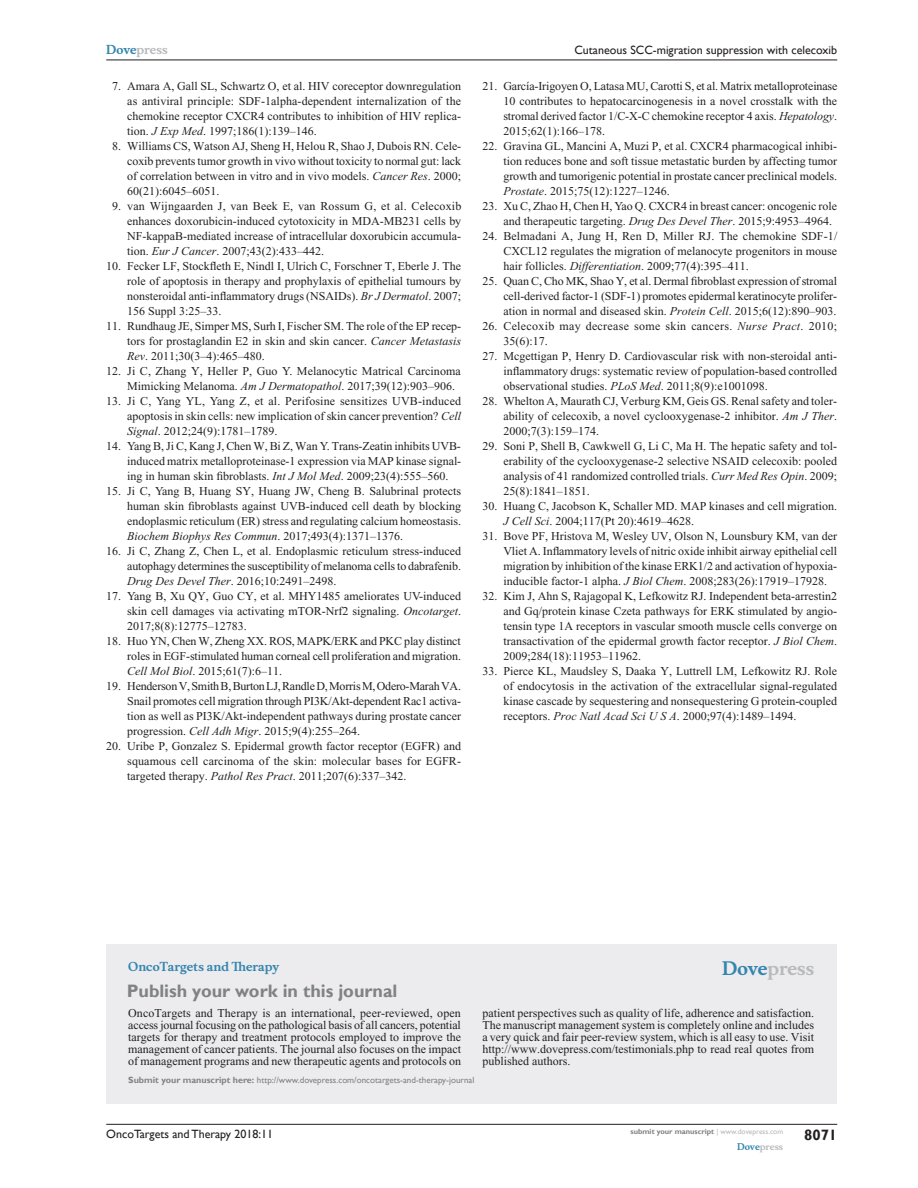
<style>
.page{position:relative;width:918px;height:1188px;background:#fff}
.page>*{position:absolute;margin:0;border:0;box-sizing:border-box;transform-origin:0 0}
.PromBx-H1{font:700 18px "Gill Sans";color:#808285}
.PromBx-Brand{font:700 18px "Musee";color:#b8b9bc}
.t1{font:700 15px "Gill Sans";color:#231f20}
.RefNL2{font:12px/15px "Times New Roman";color:#231f20;text-align:justify}
.PromBx-Tx{font:12px/12px "Times New Roman";color:#231f20;text-align:justify}
.t2{font:12px "Gill Sans";color:#231f20}
.RefNL2-2{font:12px/15px "Times New Roman";letter-spacing:.025em;color:#231f20}
.PromBx-JrnlName{font:700 12px "Musee";color:#3485ae}
.t3{font:700 12px "Musee";color:#b8b9bc}
.PromBx-SubmitMssWebA{font:9px "Gill Sans";color:#808285}
.t4{font:700 9px "Musee";color:#b8b9bc}
.t5{font:700 7.5px "Gill Sans";color:#808285}
.s1{color:#3485ae}
.s2{font-style:italic}
.s3{font-weight:700}
.s4{font-weight:400;color:#b8b9bc}
</style>
<div class="page">
<div style="left:106px;top:944px;width:731px;height:159px;background:#ececee"></div>
<hr style="left:106px;top:1124px;width:731px;height:1px;background:#231f20">
<hr style="left:106px;top:60px;width:731px;height:1px;background:#231f20">
<p class="t3" style="left:106px;top:43px;width:63px"><span class="s1">Dove</span>press</p>
<p class="RefNL2" style="left:127px;top:79px;width:335px;text-indent:-15px">7. Amara A, Gall SL, Schwartz O, et al. HIV coreceptor downregulation as antiviral principle: SDF-1alpha-dependent internalization of the chemokine receptor CXCR4 contributes to inhibition of HIV replica&shy;tion. <span class="s2">J Exp Med</span>. 1997;186(1):139–146.</p>
<p class="RefNL2" style="left:127px;top:139px;width:335px;text-indent:-15px">8. Williams CS, Watson AJ, Sheng H, Helou R, Shao J, Dubois RN. Cele&shy;coxib prevents tumor growth in vivo without toxicity to normal gut: lack of correlation between in vitro and in vivo models. <span class="s2">Cancer Res</span>. 2000; 60(21):6045–6051.</p>
<p class="RefNL2" style="left:127px;top:199px;width:336px;text-indent:-15px">9. van Wijngaarden J, van Beek E, van Rossum G, et al. Celecoxib enhances doxorubicin-induced cytotoxicity in MDA-MB231 cells by NF-kappaB-mediated increase of intracellular doxorubicin accumula&shy;tion. <span class="s2">Eur J Cancer</span>. 2007;43(2):433–442.</p>
<p class="RefNL2" style="left:127px;top:259px;width:335px;text-indent:-21px">10. Fecker LF, Stockfleth E, Nindl I, Ulrich C, Forschner T, Eberle J. The role of apoptosis in therapy and prophylaxis of epithelial tumours by nonsteroidal anti-inflammatory drugs (NSAIDs). <span class="s2">Br J Dermatol</span>. 2007; 156 Suppl 3:25–33.</p>
<p class="RefNL2" style="left:127px;top:319px;width:335px;text-indent:-21px">11. Rundhaug JE, Simper MS, Surh I, Fischer SM. The role of the EP recep&shy;tors for prostaglandin E2 in skin and skin cancer. <span class="s2">Cancer Metastasis Rev</span>. 2011;30(3–4):465–480.</p>
<p class="RefNL2" style="left:127px;top:364px;width:335px;text-indent:-21px">12. Ji C, Zhang Y, Heller P, Guo Y. Melanocytic Matrical Carcinoma<br>Mimicking Melanoma. <span class="s2">Am J Dermatopathol</span>. 2017;39(12):903–906.</p>
<p class="RefNL2" style="left:127px;top:394px;width:335px;text-indent:-21px">13. Ji C, Yang YL, Yang Z, et al. Perifosine sensitizes UVB-induced apoptosis in skin cells: new implication of skin cancer prevention? <span class="s2">Cell Signal</span>. 2012;24(9):1781–1789.</p>
<p class="RefNL2" style="left:127px;top:439px;width:335px;text-indent:-21px">14. Yang B, Ji C, Kang J, Chen W, Bi Z, Wan Y. Trans-Zeatin inhibits UVB&shy;induced matrix metalloproteinase-1 expression via MAP kinase signal&shy;ing in human skin fibroblasts. <span class="s2">Int J Mol Med</span>. 2009;23(4):555–560.</p>
<p class="RefNL2" style="left:127px;top:484px;width:335px;text-indent:-21px">15. Ji C, Yang B, Huang SY, Huang JW, Cheng B. Salubrinal protects human skin fibroblasts against UVB-induced cell death by blocking endoplasmic reticulum (ER) stress and regulating calcium homeostasis.<br><span class="s2">Biochem Biophys Res Commun</span>. 2017;493(4):1371–1376.</p>
<p class="RefNL2" style="left:127px;top:544px;width:335px;text-indent:-21px">16. Ji C, Zhang Z, Chen L, et al. Endoplasmic reticulum stress-induced autophagy determines the susceptibility of melanoma cells to dabrafenib.<br><span class="s2">Drug Des Devel Ther</span>. 2016;10:2491–2498.</p>
<p class="RefNL2" style="left:127px;top:589px;width:335px;text-indent:-21px">17. Yang B, Xu QY, Guo CY, et al. MHY1485 ameliorates UV-induced skin cell damages via activating mTOR-Nrf2 signaling. <span class="s2">Oncotarget</span>.<br>2017;8(8):12775–12783.</p>
<p class="RefNL2" style="left:127px;top:634px;width:335px;text-indent:-21px">18. Huo YN, Chen W, Zheng XX. ROS, MAPK/ERK and PKC play distinct roles in EGF-stimulated human corneal cell proliferation and migration.<br><span class="s2">Cell Mol Biol</span>. 2015;61(7):6–11.</p>
<p class="RefNL2" style="left:127px;top:679px;width:335px;text-indent:-21px">19. Henderson V, Smith B, Burton LJ, Randle D, Morris M, Odero-Marah VA.<br>Snail promotes cell migration through PI3K/Akt-dependent Rac1 activa&shy;tion as well as PI3K/Akt-independent pathways during prostate cancer progression. <span class="s2">Cell Adh Migr</span>. 2015;9(4):255–264.</p>
<p class="RefNL2" style="left:127px;top:739px;width:335px;text-indent:-21px">20. Uribe P, Gonzalez S. Epidermal growth factor receptor (EGFR) and squamous cell carcinoma of the skin: molecular bases for EGFR&shy;targeted therapy. <span class="s2">Pathol Res Pract</span>. 2011;207(6):337–342.</p>
<p class="t2" style="left:574px;top:43px;width:65px">Cutaneous SCC</p>
<p class="t2" style="left:653px;top:43px;width:186px">-migration suppression with celecoxib</p>
<p class="RefNL2" style="left:503px;top:79px;width:336px;text-indent:-21px">21. García-Irigoyen O, Latasa MU, Carotti S, et al. Matrix metalloproteinase 10 contributes to hepatocarcinogenesis in a novel crosstalk with the stromal derived factor 1/C-X-C chemokine receptor 4 axis. <span class="s2">Hepatology</span>.<br>2015;62(1):166–178.</p>
<p class="RefNL2" style="left:503px;top:139px;width:335px;text-indent:-21px">22. Gravina GL, Mancini A, Muzi P, et al. CXCR4 pharmacogical inhibi&shy;tion reduces bone and soft tissue metastatic burden by affecting tumor growth and tumorigenic potential in prostate cancer preclinical models.<br><span class="s2">Prostate</span>. 2015;75(12):1227–1246.</p>
<p class="RefNL2" style="left:503px;top:199px;width:335px;text-indent:-21px">23. Xu C, Zhao H, Chen H, Yao Q. CXCR4 in breast cancer: oncogenic role and therapeutic targeting. <span class="s2">Drug Des Devel Ther</span>. 2015;9:4953–4964.</p>
<p class="RefNL2" style="left:503px;top:229px;width:335px;text-indent:-21px">24. Belmadani A, Jung H, Ren D, Miller RJ. The chemokine SDF-1/ CXCL12 regulates the migration of melanocyte progenitors in mouse hair follicles. <span class="s2">Differentiation</span>. 2009;77(4):395–411.</p>
<p class="RefNL2" style="left:503px;top:274px;width:335px;text-indent:-21px">25. Quan C, Cho MK, Shao Y, et al. Dermal fibroblast expression of stromal cell-derived factor-1 (SDF-1) promotes epidermal keratinocyte prolifer&shy;ation in normal and diseased skin. <span class="s2">Protein Cell</span>. 2015;6(12):890–903.</p>
<p class="RefNL2-2" style="left:503px;top:319px;width:335px;text-indent:-21px">26. Celecoxib may decrease some skin cancers. <span class="s2">Nurse Pract</span>. 2010;<br>35(6):17.</p>
<p class="RefNL2" style="left:503px;top:349px;width:335px;text-indent:-21px">27. Mcgettigan P, Henry D. Cardiovascular risk with non-steroidal anti&shy;inflammatory drugs: systematic review of population-based controlled observational studies. <span class="s2">PLoS Med</span>. 2011;8(9):e1001098.</p>
<p class="RefNL2" style="left:503px;top:394px;width:335px;text-indent:-21px">28. Whelton A, Maurath CJ, Verburg KM, Geis GS. Renal safety and toler&shy;ability of celecoxib, a novel cyclooxygenase-2 inhibitor. <span class="s2">Am J Ther</span>.<br>2000;7(3):159–174.</p>
<p class="RefNL2" style="left:503px;top:439px;width:335px;text-indent:-21px">29. Soni P, Shell B, Cawkwell G, Li C, Ma H. The hepatic safety and tol&shy;erability of the cyclooxygenase-2 selective NSAID celecoxib: pooled analysis of 41 randomized controlled trials. <span class="s2">Curr Med Res Opin</span>. 2009; 25(8):1841–1851.</p>
<p class="RefNL2" style="left:503px;top:499px;width:335px;text-indent:-21px">30. Huang C, Jacobson K, Schaller MD. MAP kinases and cell migration.<br><span class="s2">J Cell Sci</span>. 2004;117(Pt 20):4619–4628.</p>
<p class="RefNL2" style="left:503px;top:529px;width:335px;text-indent:-21px">31. Bove PF, Hristova M, Wesley UV, Olson N, Lounsbury KM, van der Vliet A. Inflammatory levels of nitric oxide inhibit airway epithelial cell migration by inhibition of the kinase ERK1/2 and activation of hypoxia&shy;inducible factor-1 alpha. <span class="s2">J Biol Chem</span>. 2008;283(26):17919–17928.</p>
<p class="RefNL2" style="left:503px;top:589px;width:335px;text-indent:-21px">32. Kim J, Ahn S, Rajagopal K, Lefkowitz RJ. Independent beta-arrestin2 and Gq/protein kinase Czeta pathways for ERK stimulated by angio&shy;tensin type 1A receptors in vascular smooth muscle cells converge on transactivation of the epidermal growth factor receptor. <span class="s2">J Biol Chem</span>.<br>2009;284(18):11953–11962.</p>
<p class="RefNL2" style="left:503px;top:664px;width:335px;text-indent:-21px">33. Pierce KL, Maudsley S, Daaka Y, Luttrell LM, Lefkowitz RJ. Role of endocytosis in the activation of the extracellular signal-regulated kinase cascade by sequestering and nonsequestering G protein-coupled receptors. <span class="s2">Proc Natl Acad Sci U S A</span>. 2000;97(4):1489–1494.</p>
<p class="PromBx-JrnlName" style="left:128px;top:959px;width:152px">OncoTargets and Therapy</p>
<p class="PromBx-H1" style="left:127px;top:980px;width:272px">Publish your work in this journal</p>
<p class="PromBx-Brand" style="left:722px;top:958px;width:94px"><span class="s1">Dove</span>press</p>
<p class="PromBx-Tx" style="left:128px;top:1007px;width:334px">OncoTargets and Therapy is an international, peer-reviewed, open access journal focusing on the pathological basis of all cancers, potential targets for therapy and treatment protocols employed to improve the management of cancer patients. The journal also focuses on the impact of management programs and new therapeutic agents and protocols on</p>
<p class="PromBx-Tx" style="left:482px;top:1007px;width:333px">patient perspectives such as quality of life, adherence and satisfaction.<br>The manuscript management system is completely online and includes a very quick and fair peer-review system, which is all easy to use. Visit http://www.dovepress.com/testimonials.php to read real quotes from published authors.</p>
<p class="PromBx-SubmitMssWebA" style="left:128px;top:1075px;width:348px"><span class="s3">Submit your manuscript here:</span> http://www.dovepress.com/oncotargets-and-therapy-journal</p>
<p class="t2" style="left:106px;top:1127px;width:168px">OncoTargets and Therapy 2018:11</p>
<p class="t5" style="left:631px;top:1127px;width:154px">submit your manuscript <span class="s4">| www.dovepress.com</span></p>
<p class="t4" style="left:737px;top:1141px;width:48px"><span class="s1">Dove</span>press</p>
<p class="t1" style="left:804px;top:1126px;width:35px">8071</p>
</div>
